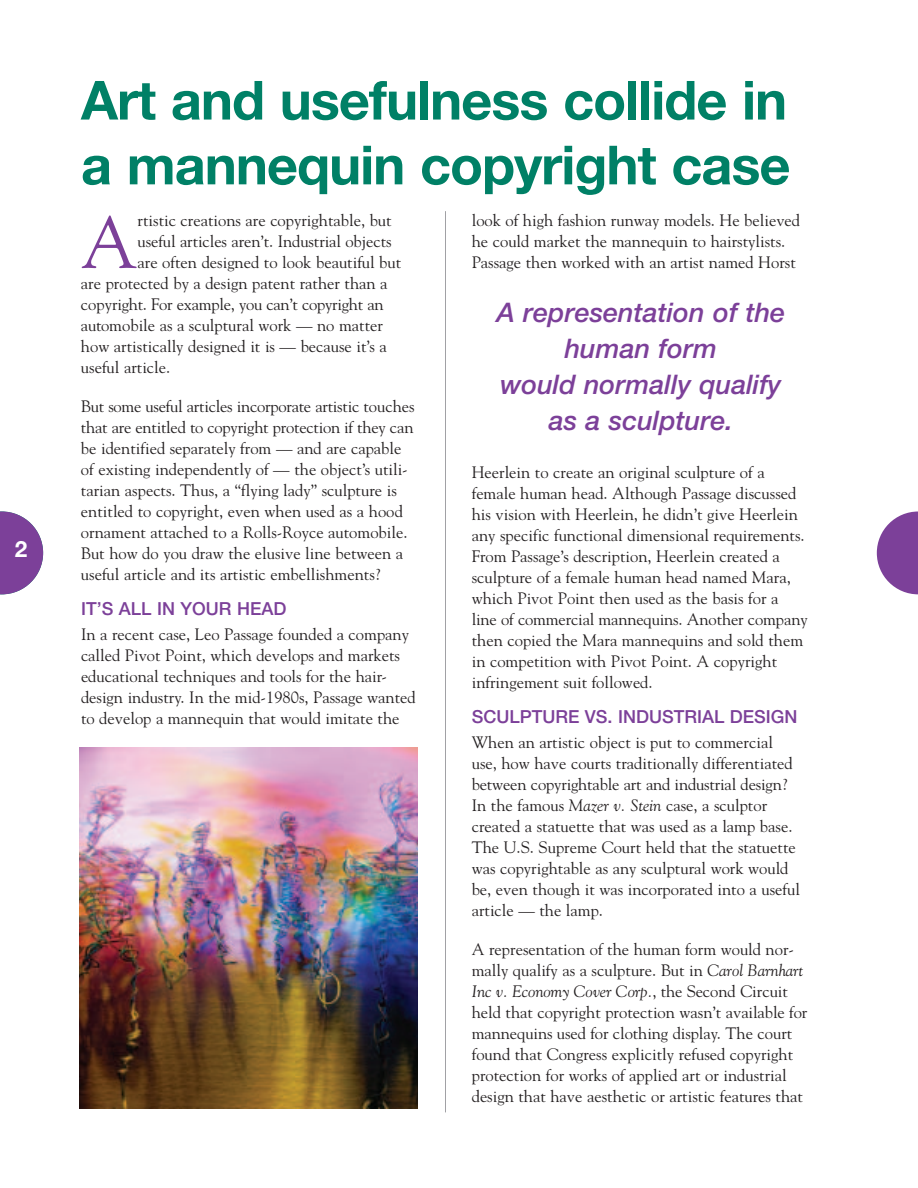
<style>
.page{position:relative;width:918px;height:1188px;background:#fff}
.page>*{position:absolute;margin:0;border:0;box-sizing:border-box;transform-origin:0 0}
.t1{font:72.9px "Goudy Std";color:#7c4099}
.t2{font:700 54px/64.8px "Helvetica Neue LT Std";letter-spacing:-.015em;color:#008066}
.t3{font:italic 500 27px/36px "Helvetica Neue LT Std";color:#7c4099;text-align:center}
.t4{font:700 22.5px "Helvetica Neue LT Std";color:#fff}
.t5{font:500 18px "Helvetica Neue LT Std";color:#7c4099}
.t6{font:16.5px/21px "Goudy Std";color:#231f20}
.s1{font-style:italic}
</style>
<div class="page">
<svg style="left:877px;top:512px;width:41px;height:82px"></svg>
<svg style="left:0;top:512px;width:43px;height:82px"></svg>
<hr style="left:445px;top:211px;width:1px;height:901px;background:#a1a1a5">
<img style="left:79px;top:748px;width:339px;height:360px">
<h3 class="t4" style="left:15px;top:541px;width:14px">2</h3>
<h2 class="t2" style="left:81px;top:73px;width:711px">Art and usefulness collide in a mannequin copyright case</h2>
<h1 class="t1" style="left:81px;top:200px;width:58px">A</h1>
<p class="t6" style="left:138px;top:210px;width:256px">rtistic creations are copyrightable, but</p>
<p class="t6" style="left:138px;top:231px;width:256px">useful articles aren’t. Industrial objects</p>
<p class="t6" style="left:138px;top:252px;width:265px">are often designed to look beautiful but</p>
<p class="t6" style="left:81px;top:273px;width:308px">are protected by a design patent rather than a</p>
<p class="t6" style="left:81px;top:294px;width:304px">copyright. For example, you can’t copyright an</p>
<p class="t6" style="left:81px;top:315px;width:304px">automobile as a sculptural work — no matter</p>
<p class="t6" style="left:81px;top:336px;width:307px">how artistically designed it is — because it’s a</p>
<p class="t6" style="left:81px;top:357px;width:91px">useful article.</p>
<p class="t6" style="left:81px;top:396px;width:335px">But some useful articles incorporate artistic touches that are entitled to copyright protection if they can be identified separately from — and are capable of existing independently of — the object’s utili&shy;tarian aspects. Thus, a “flying lady” sculpture is entitled to copyright, even when used as a hood ornament attached to a Rolls-Royce automobile.<br>But how do you draw the elusive line between a useful article and its artistic embellishments?</p>
<p class="t5" style="left:81px;top:602px;width:207px">IT’S ALL IN YOUR HEAD</p>
<p class="t6" style="left:81px;top:624px;width:336px">In a recent case, Leo Passage founded a company called Pivot Point, which develops and markets educational techniques and tools for the hair&shy;design industry. In the mid-1980s, Passage wanted to develop a mannequin that would imitate the</p>
<p class="t6" style="left:472px;top:210px;width:330px">look of high fashion runway models. He believed he could market the mannequin to hairstylists.<br>Passage then worked with an artist named Horst</p>
<h3 class="t3" style="left:497px;top:297px;width:290px">A representation of the human form<br>would normally qualify as a sculpture.</h3>
<p class="t6" style="left:472px;top:462px;width:338px">Heerlein to create an original sculpture of a female human head. Although Passage discussed his vision with Heerlein, he didn’t give Heerlein any specific functional dimensional requirements.<br>From Passage’s description, Heerlein created a sculpture of a female human head named Mara, which Pivot Point then used as the basis for a<br>line of commercial mannequins. Another company then copied the Mara mannequins and sold them in competition with Pivot Point. A copyright infringement suit followed.</p>
<p class="t5" style="left:472px;top:710px;width:327px">SCULPTURE VS. INDUSTRIAL DESIGN</p>
<p class="t6" style="left:472px;top:732px;width:330px">When an artistic object is put to commercial use, how have courts traditionally differentiated between copyrightable art and industrial design?<br>In the famous <span class="s1">Mazer v. Stein</span> case, a sculptor created a statuette that was used as a lamp base.<br>The U.S. Supreme Court held that the statuette was copyrightable as any sculptural work would be, even though it was incorporated into a useful article — the lamp.</p>
<p class="t6" style="left:472px;top:939px;width:337px">A representation of the human form would nor&shy;mally qualify as a sculpture. But in <span class="s1">Carol Barnhart Inc v. Economy Cover Corp.</span>, the Second Circuit held that copyright protection wasn’t available for mannequins used for clothing display. The court found that Congress explicitly refused copyright protection for works of applied art or industrial design that have aesthetic or artistic features that</p>
</div>
